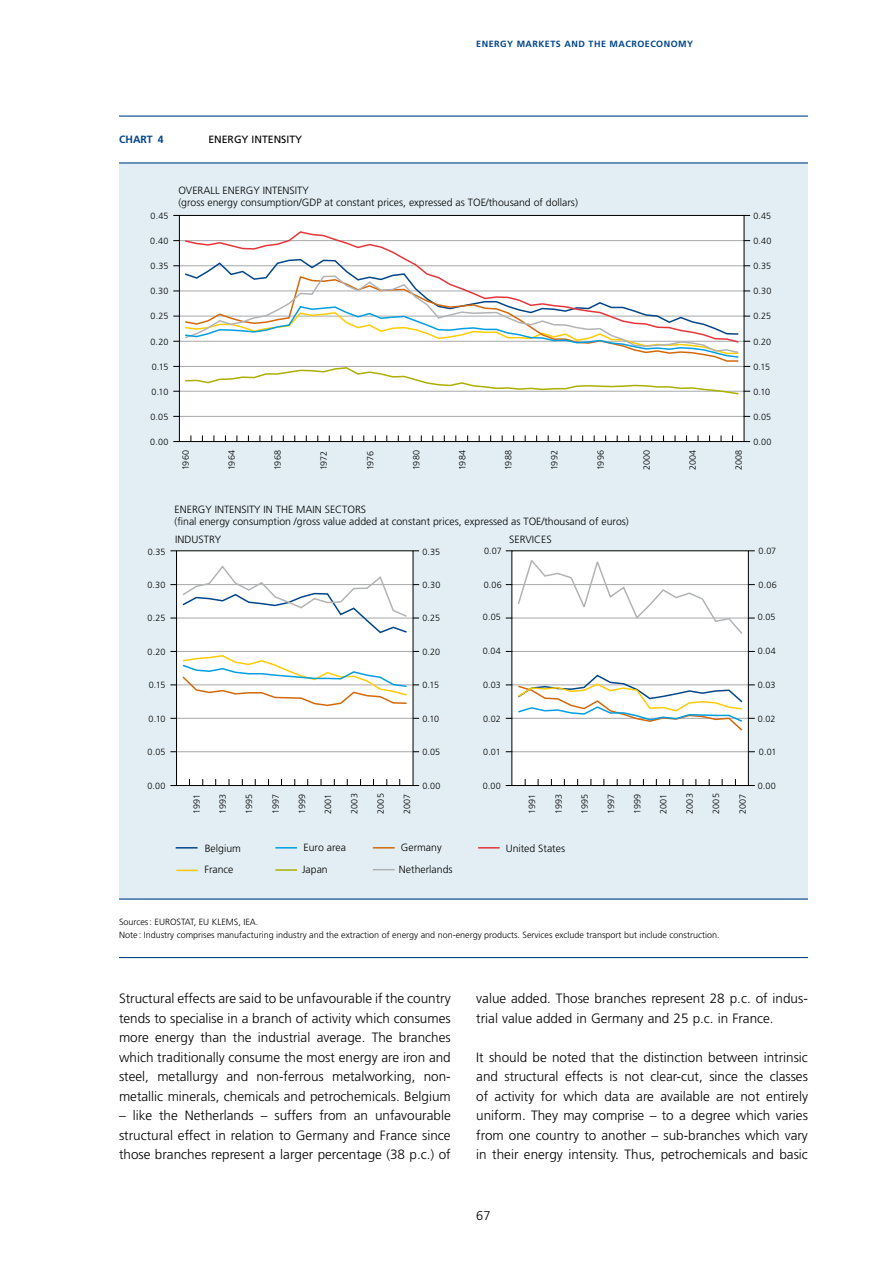
<style>
.page{position:relative;width:893px;height:1263px;background:#fff}
.page>*{position:absolute;margin:0;border:0;box-sizing:border-box;transform-origin:0 0}
.t1{font:300 13.5px/19.5px "Frutiger LT";color:#000;text-align:justify}
.t2{font:300 12.75px "Frutiger LT";color:#000}
.t3{font:300 10.5px/12px "Frutiger LT";color:#000}
.t4{font:10.5px "Frutiger LT";color:#000}
.t5{font:700 10.5px "Frutiger LT";color:#004588}
.t6{font:300 9px/12.8px "Frutiger LT";color:#000}
.t7{font:700 9px "Frutiger LT";letter-spacing:.05em;color:#004588}
</style>
<div class="page">
<div style="left:119px;top:163px;width:689px;height:736px;background:#e2eef4"></div>
<hr style="left:119px;top:116px;width:689px;height:1px;background:#004588">
<hr style="left:119px;top:162px;width:689px;height:2px;background:#004588">
<hr style="left:119px;top:898px;width:689px;height:1px;background:#004588">
<hr style="left:119px;top:957px;width:689px;height:1px;background:#004588">
<svg style="left:478px;top:847px;width:22px;height:1px"></svg>
<svg style="left:373px;top:847px;width:22px;height:1px"></svg>
<svg style="left:176px;top:870px;width:22px;height:1px"></svg>
<svg style="left:373px;top:869px;width:22px;height:1px"></svg>
<svg style="left:275px;top:847px;width:22px;height:1px"></svg>
<svg style="left:176px;top:847px;width:22px;height:1px"></svg>
<hr style="left:275px;top:869px;width:22px;height:2px;background:#abaf00">
<div style="left:179px;top:215px;width:565px;height:226px;background:#fff"></div>
<hr style="left:179px;top:240px;width:565px;height:1px;background:#a7a8aa">
<hr style="left:179px;top:265px;width:565px;height:1px;background:#a7a8aa">
<hr style="left:179px;top:291px;width:565px;height:1px;background:#a7a8aa">
<hr style="left:179px;top:316px;width:565px;height:1px;background:#a7a8aa">
<hr style="left:179px;top:341px;width:565px;height:1px;background:#a7a8aa">
<hr style="left:179px;top:366px;width:565px;height:1px;background:#a7a8aa">
<hr style="left:179px;top:391px;width:565px;height:1px;background:#a7a8aa">
<hr style="left:179px;top:416px;width:565px;height:1px;background:#a7a8aa">
<svg style="left:173px;top:366px;width:567px;height:29px"></svg>
<svg style="left:183px;top:231px;width:557px;height:27px"></svg>
<svg style="left:173px;top:258px;width:567px;height:101px"></svg>
<div style="left:177px;top:551px;width:236px;height:234px;background:#fff"></div>
<hr style="left:176px;top:718px;width:237px;height:1px;background:#a7a8aa">
<hr style="left:176px;top:751px;width:237px;height:1px;background:#a7a8aa">
<svg style="left:170px;top:564px;width:249px;height:70px"></svg>
<svg style="left:170px;top:651px;width:249px;height:56px"></svg>
<div style="left:512px;top:551px;width:236px;height:234px;background:#fff"></div>
<hr style="left:512px;top:651px;width:237px;height:1px;background:#a7a8aa">
<hr style="left:512px;top:751px;width:237px;height:1px;background:#a7a8aa">
<svg style="left:506px;top:560px;width:249px;height:74px"></svg>
<svg style="left:506px;top:674px;width:249px;height:57px"></svg>
<div style="left:179px;top:215px;width:565px;height:227px;border:1px solid #000"></div>
<div style="left:176px;top:550px;width:237px;height:236px;border:1px solid #000"></div>
<div style="left:511px;top:550px;width:238px;height:236px;border:1px solid #000"></div>
<p class="t5" style="left:119px;top:134px;width:46px">CHART 4</p>
<p class="t4" style="left:208px;top:134px;width:95px">ENERGY INTENSITY</p>
<p class="t7" style="left:476px;top:38px;width:218px">ENERGY MARKETS AND THE MACROECONOMY</p>
<p class="t3" style="left:178px;top:185px;width:401px">OVERALL ENERGY INTENSITY<br>(gross energy consumption/GDP at constant prices, expressed as TOE/thousand of dollars)</p>
<p class="t6" style="left:151px;top:210px;width:19px">0.45</p>
<p class="t6" style="left:753px;top:210px;width:19px">0.45</p>
<p class="t6" style="left:150px;top:235px;width:20px">0.40</p>
<p class="t6" style="left:753px;top:235px;width:20px">0.40</p>
<p class="t6" style="left:151px;top:260px;width:19px">0.35</p>
<p class="t6" style="left:753px;top:260px;width:19px">0.35</p>
<p class="t6" style="left:150px;top:285px;width:19px">0.30</p>
<p class="t6" style="left:753px;top:285px;width:19px">0.30</p>
<p class="t6" style="left:151px;top:310px;width:19px">0.25</p>
<p class="t6" style="left:753px;top:310px;width:19px">0.25</p>
<p class="t6" style="left:151px;top:335px;width:19px">0.20</p>
<p class="t6" style="left:753px;top:335px;width:19px">0.20</p>
<p class="t6" style="left:152px;top:360px;width:18px">0.15</p>
<p class="t6" style="left:753px;top:360px;width:18px">0.15</p>
<p class="t6" style="left:152px;top:386px;width:18px">0.10</p>
<p class="t6" style="left:753px;top:386px;width:18px">0.10</p>
<p class="t6" style="left:151px;top:411px;width:19px">0.05</p>
<p class="t6" style="left:753px;top:411px;width:19px">0.05</p>
<p class="t6" style="left:150px;top:436px;width:20px">0.00</p>
<p class="t6" style="left:753px;top:436px;width:20px">0.00</p>
<p class="t6" style="left:180px;top:470px;width:22px;rotate:-90deg">1960</p>
<p class="t6" style="left:226px;top:470px;width:22px;rotate:-90deg">1964</p>
<p class="t6" style="left:272px;top:470px;width:22px;rotate:-90deg">1968</p>
<p class="t6" style="left:318px;top:470px;width:21px;rotate:-90deg">1972</p>
<p class="t6" style="left:364px;top:470px;width:21px;rotate:-90deg">1976</p>
<p class="t6" style="left:410px;top:470px;width:22px;rotate:-90deg">1980</p>
<p class="t6" style="left:456px;top:470px;width:22px;rotate:-90deg">1984</p>
<p class="t6" style="left:502px;top:470px;width:22px;rotate:-90deg">1988</p>
<p class="t6" style="left:548px;top:470px;width:21px;rotate:-90deg">1992</p>
<p class="t6" style="left:594px;top:470px;width:22px;rotate:-90deg">1996</p>
<p class="t6" style="left:640px;top:470px;width:22px;rotate:-90deg">2000</p>
<p class="t6" style="left:686px;top:470px;width:22px;rotate:-90deg">2004</p>
<p class="t6" style="left:732px;top:470px;width:22px;rotate:-90deg">2008</p>
<p class="t3" style="left:175px;top:503px;width:456px">ENERGY INTENSITY IN THE MAIN SECTORS<br>(final energy consumption /gross value added at constant prices, expressed as TOE/thousand of euros)</p>
<p class="t3" style="left:175px;top:533px;width:48px">INDUSTRY</p>
<p class="t3" style="left:509px;top:533px;width:44px">SERVICES</p>
<p class="t6" style="left:148px;top:545px;width:19px">0.35</p>
<p class="t6" style="left:422px;top:545px;width:19px">0.35</p>
<p class="t6" style="left:484px;top:544px;width:19px">0.07</p>
<p class="t6" style="left:759px;top:544px;width:19px">0.07</p>
<p class="t6" style="left:148px;top:579px;width:19px">0.30</p>
<p class="t6" style="left:422px;top:579px;width:19px">0.30</p>
<p class="t6" style="left:484px;top:578px;width:20px">0.06</p>
<p class="t6" style="left:759px;top:578px;width:20px">0.06</p>
<p class="t6" style="left:148px;top:612px;width:19px">0.25</p>
<p class="t6" style="left:422px;top:612px;width:19px">0.25</p>
<p class="t6" style="left:483px;top:611px;width:19px">0.05</p>
<p class="t6" style="left:758px;top:611px;width:19px">0.05</p>
<p class="t6" style="left:148px;top:645px;width:19px">0.20</p>
<p class="t6" style="left:422px;top:645px;width:19px">0.20</p>
<p class="t6" style="left:483px;top:645px;width:20px">0.04</p>
<p class="t6" style="left:758px;top:645px;width:20px">0.04</p>
<p class="t6" style="left:149px;top:679px;width:18px">0.15</p>
<p class="t6" style="left:422px;top:679px;width:18px">0.15</p>
<p class="t6" style="left:483px;top:679px;width:19px">0.03</p>
<p class="t6" style="left:758px;top:679px;width:19px">0.03</p>
<p class="t6" style="left:149px;top:713px;width:18px">0.10</p>
<p class="t6" style="left:422px;top:713px;width:18px">0.10</p>
<p class="t6" style="left:483px;top:712px;width:19px">0.02</p>
<p class="t6" style="left:758px;top:712px;width:19px">0.02</p>
<p class="t6" style="left:148px;top:746px;width:19px">0.05</p>
<p class="t6" style="left:422px;top:746px;width:19px">0.05</p>
<p class="t6" style="left:483px;top:745px;width:19px">0.01</p>
<p class="t6" style="left:759px;top:745px;width:19px">0.01</p>
<p class="t6" style="left:147px;top:779px;width:20px">0.00</p>
<p class="t6" style="left:422px;top:779px;width:20px">0.00</p>
<p class="t6" style="left:483px;top:779px;width:20px">0.00</p>
<p class="t6" style="left:758px;top:779px;width:20px">0.00</p>
<p class="t6" style="left:190px;top:814px;width:21px;rotate:-90deg">1991</p>
<p class="t6" style="left:217px;top:814px;width:21px;rotate:-90deg">1993</p>
<p class="t6" style="left:243px;top:814px;width:22px;rotate:-90deg">1995</p>
<p class="t6" style="left:269px;top:814px;width:21px;rotate:-90deg">1997</p>
<p class="t6" style="left:296px;top:814px;width:22px;rotate:-90deg">1999</p>
<p class="t6" style="left:322px;top:814px;width:22px;rotate:-90deg">2001</p>
<p class="t6" style="left:348px;top:814px;width:22px;rotate:-90deg">2003</p>
<p class="t6" style="left:374px;top:814px;width:22px;rotate:-90deg">2005</p>
<p class="t6" style="left:401px;top:814px;width:22px;rotate:-90deg">2007</p>
<p class="t6" style="left:526px;top:814px;width:21px;rotate:-90deg">1991</p>
<p class="t6" style="left:552px;top:814px;width:21px;rotate:-90deg">1993</p>
<p class="t6" style="left:579px;top:814px;width:22px;rotate:-90deg">1995</p>
<p class="t6" style="left:605px;top:814px;width:21px;rotate:-90deg">1997</p>
<p class="t6" style="left:631px;top:814px;width:22px;rotate:-90deg">1999</p>
<p class="t6" style="left:657px;top:814px;width:22px;rotate:-90deg">2001</p>
<p class="t6" style="left:683px;top:814px;width:22px;rotate:-90deg">2003</p>
<p class="t6" style="left:710px;top:814px;width:22px;rotate:-90deg">2005</p>
<p class="t6" style="left:736px;top:814px;width:22px;rotate:-90deg">2007</p>
<p class="t3" style="left:205px;top:842px;width:38px">Belgium</p>
<p class="t3" style="left:401px;top:841px;width:42px">Germany</p>
<p class="t3" style="left:204px;top:864px;width:31px">France</p>
<p class="t3" style="left:399px;top:863px;width:55px">Netherlands</p>
<p class="t3" style="left:303px;top:842px;width:44px">Euro area</p>
<p class="t3" style="left:506px;top:843px;width:61px">United States</p>
<p class="t3" style="left:302px;top:864px;width:27px">Japan</p>
<p class="t6" style="left:119px;top:916px;width:602px">Sources: EUROSTAT, EU KLEMS, IEA.<br>Note: Industry comprises manufacturing industry and the extraction of energy and non-energy products. Services exclude transport but include construction.</p>
<p class="t1" style="left:119px;top:989px;width:333px">Structural effects are said to be unfavourable if the country tends to specialise in a branch of activity which consumes more energy than the industrial average. The branches which traditionally consume the most energy are iron and steel, metallurgy and non-ferrous metalworking, non&shy;metallic minerals, chemicals and petrochemicals. Belgium</p>
<p class="t1" style="left:119px;top:1106px;width:333px">– like the Netherlands – suffers from an unfavourable structural effect in relation to Germany and France since those branches represent a larger percentage (38 p.c.) of</p>
<p class="t1" style="left:476px;top:989px;width:333px">value added. Those branches represent 28 p.c. of indus&shy;trial value added in Germany and 25 p.c. in France.</p>
<p class="t1" style="left:476px;top:1048px;width:333px">It should be noted that the distinction between intrinsic and structural effects is not clear-cut, since the classes of activity for which data are available are not entirely uniform. They may comprise – to a degree which varies from one country to another – sub-branches which vary in their energy intensity. Thus, petrochemicals and basic</p>
<p class="t2" style="left:476px;top:1209px;width:16px">67</p>
</div>
